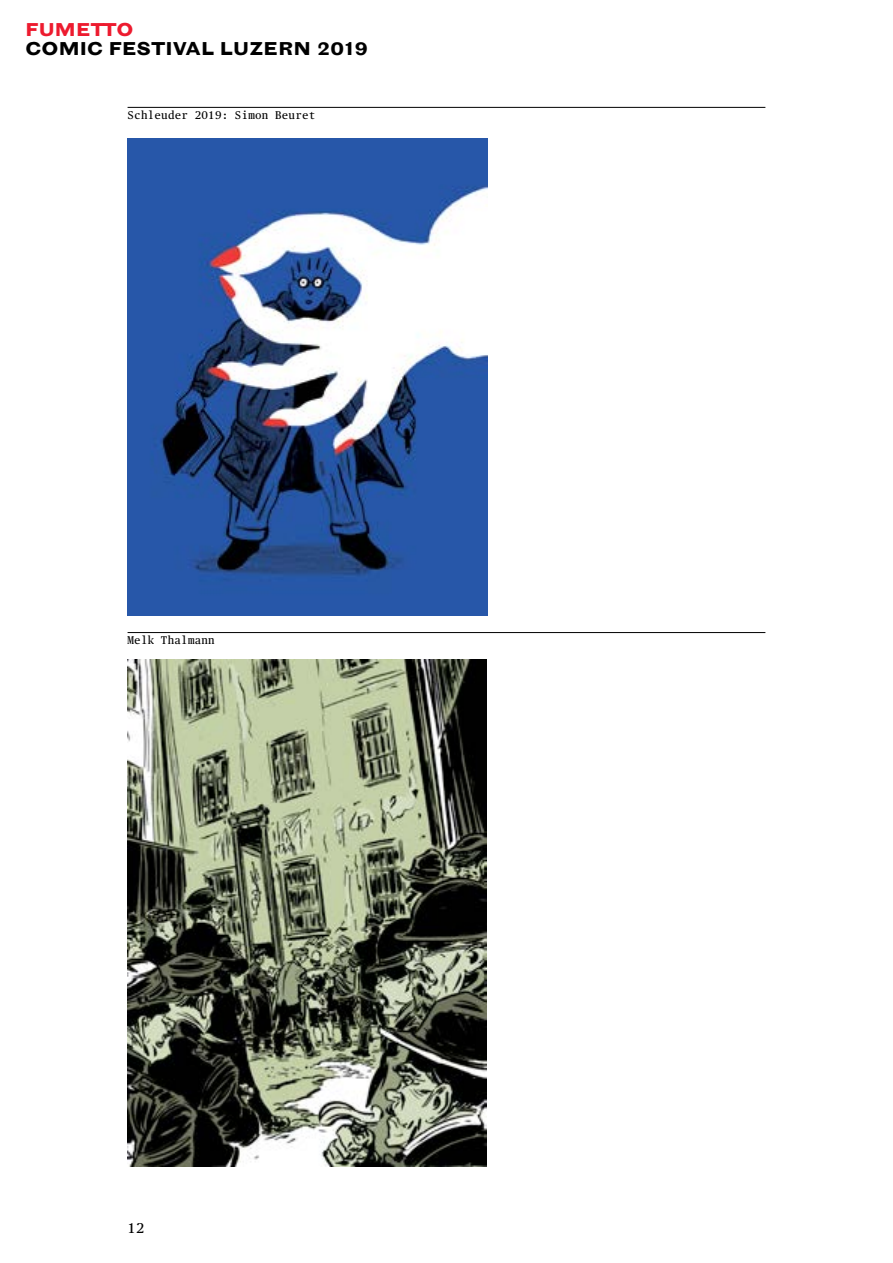
<style>
.page{position:relative;width:893px;height:1263px;background:#fff}
.page>*{position:absolute;margin:0;border:0;box-sizing:border-box;transform-origin:0 0}
.t1{font:700 expanded 18.75px "Grotesque";letter-spacing:.01em;color:#000}
.t2{font:700 expanded 18.75px "Grotesque";letter-spacing:.01em;color:#ed1b2f}
.t3{font:14.25px "Publico Text Mono";color:#000}
.t4{font:11.25px "Publico Text Mono";letter-spacing:.02em;color:#000}
</style>
<div class="page">
<hr style="left:128px;top:107px;width:637px;height:1px;background:#000">
<hr style="left:128px;top:632px;width:637px;height:1px;background:#000">
<img style="left:128px;top:138px;width:359px;height:477px">
<img style="left:128px;top:659px;width:359px;height:508px">
<h1 class="t2" style="left:26px;top:18px;width:110px">FUMETTO</h1>
<h1 class="t1" style="left:26px;top:38px;width:344px">COMIC FESTIVAL LUZERN 2019</h1>
<p class="t4" style="left:128px;top:107px;width:189px">Schleuder 2019: Simon Beuret</p>
<p class="t4" style="left:128px;top:632px;width:89px">Melk Thalmann</p>
<p class="t3" style="left:128px;top:1217px;width:18px">12</p>
</div>
